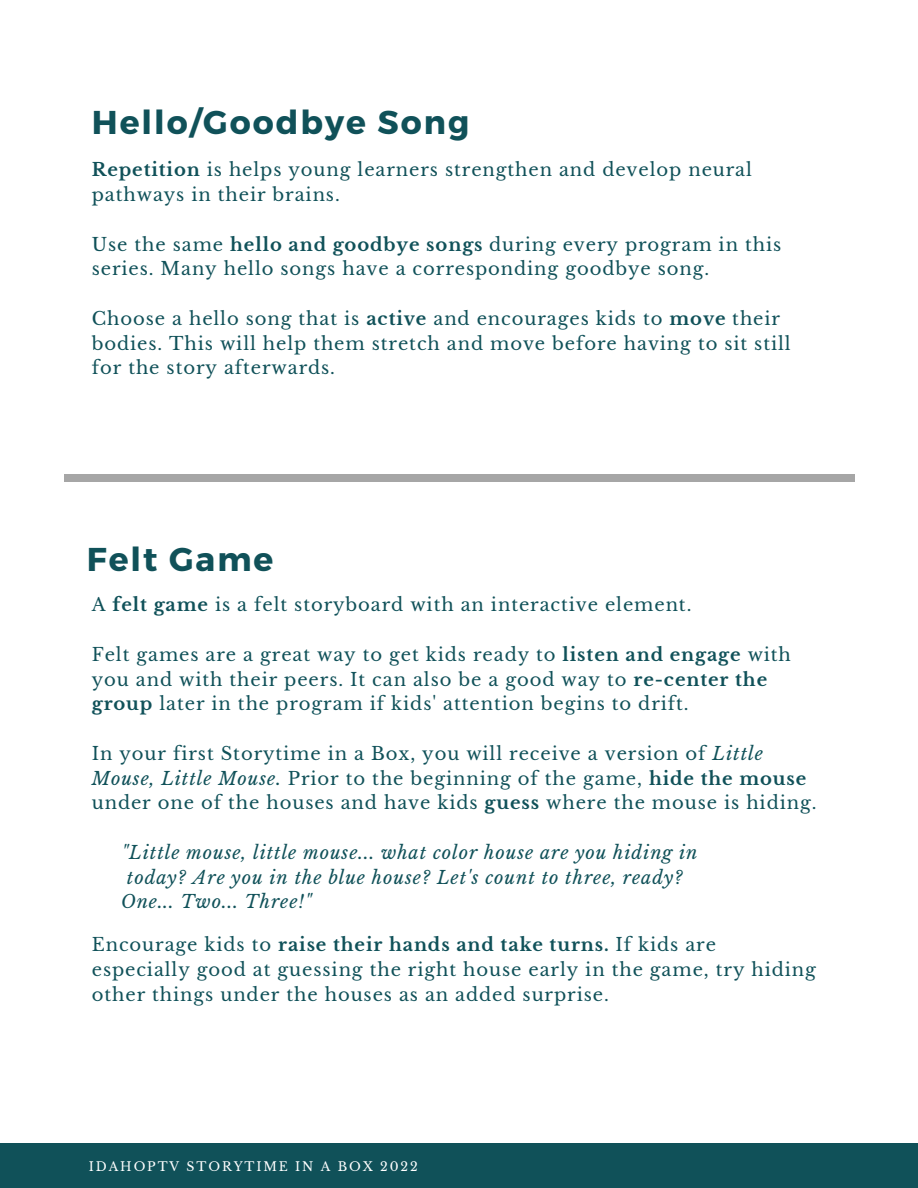
<style>
.page{position:relative;width:918px;height:1188px;background:#fff}
.page>*{position:absolute;margin:0;border:0;box-sizing:border-box;transform-origin:0 0}
.t1{font:700 33px "Montserrat";letter-spacing:.06em;color:#105159}
.t2{font:18px/24.8px "Libre Baskerville";letter-spacing:.05em;color:#105159}
.t3{font:italic 18px "Libre Baskerville";letter-spacing:.05em;color:#105159}
.t4{font:12.45px "Libre Baskerville";letter-spacing:.15em;color:#fff}
.s1{font-weight:700}
.s2{font-style:italic}
</style>
<div class="page">
<div style="left:0;top:1144px;width:918px;height:44px;background:#105159"></div>
<div style="left:64px;top:475px;width:791px;height:7px;background:#a6a6a6"></div>
<p class="t1" style="left:92px;top:100px;width:379px">Hello/Goodbye Song</p>
<p class="t2" style="left:92px;top:158px;width:662px"><span class="s1">Repetition</span> is helps young learners strengthen and develop neural pathways in their brains.</p>
<p class="t2" style="left:92px;top:232px;width:691px">Use the same <span class="s1">hello and goodbye songs</span> during every program in this series. Many hello songs have a corresponding goodbye song.</p>
<p class="t2" style="left:92px;top:306px;width:700px">Choose a hello song that is <span class="s1">active</span> and encourages kids to <span class="s1">move</span> their bodies. This will help them stretch and move before having to sit still for the story afterwards.</p>
<p class="t1" style="left:87px;top:537px;width:188px">Felt Game</p>
<p class="t2" style="left:92px;top:593px;width:601px">A <span class="s1">felt game</span> is a felt storyboard with an interactive element.</p>
<p class="t2" style="left:92px;top:642px;width:701px">Felt games are a great way to get kids ready to <span class="s1">listen and engage</span> with you and with their peers. It can also be a good way to <span class="s1">re-center the group</span> later in the program if kids' attention begins to drift.</p>
<p class="t2" style="left:92px;top:741px;width:726px">In your first Storytime in a Box, you will receive a version of <span class="s2">Little<br>Mouse, Little Mouse.</span> Prior to the beginning of the game, <span class="s1">hide the mouse </span>under one of the houses and have kids <span class="s1">guess</span> where the mouse is hiding.</p>
<p class="t3" style="left:122px;top:841px;width:577px">"Little mouse, little mouse... what color house are you hiding in</p>
<p class="t3" style="left:127px;top:866px;width:557px">today? Are you in the blue house? Let's count to three, ready?</p>
<p class="t3" style="left:121px;top:891px;width:192px">One... Two... Three!"</p>
<p class="t2" style="left:92px;top:932px;width:726px">Encourage kids to <span class="s1">raise their hands and take turns.</span> If kids are especially good at guessing the right house early in the game, try hiding other things under the houses as an added surprise.</p>
<p class="t4" style="left:89px;top:1159px;width:330px">IDAHOPTV STORYTIME IN A BOX 2022</p>
</div>
